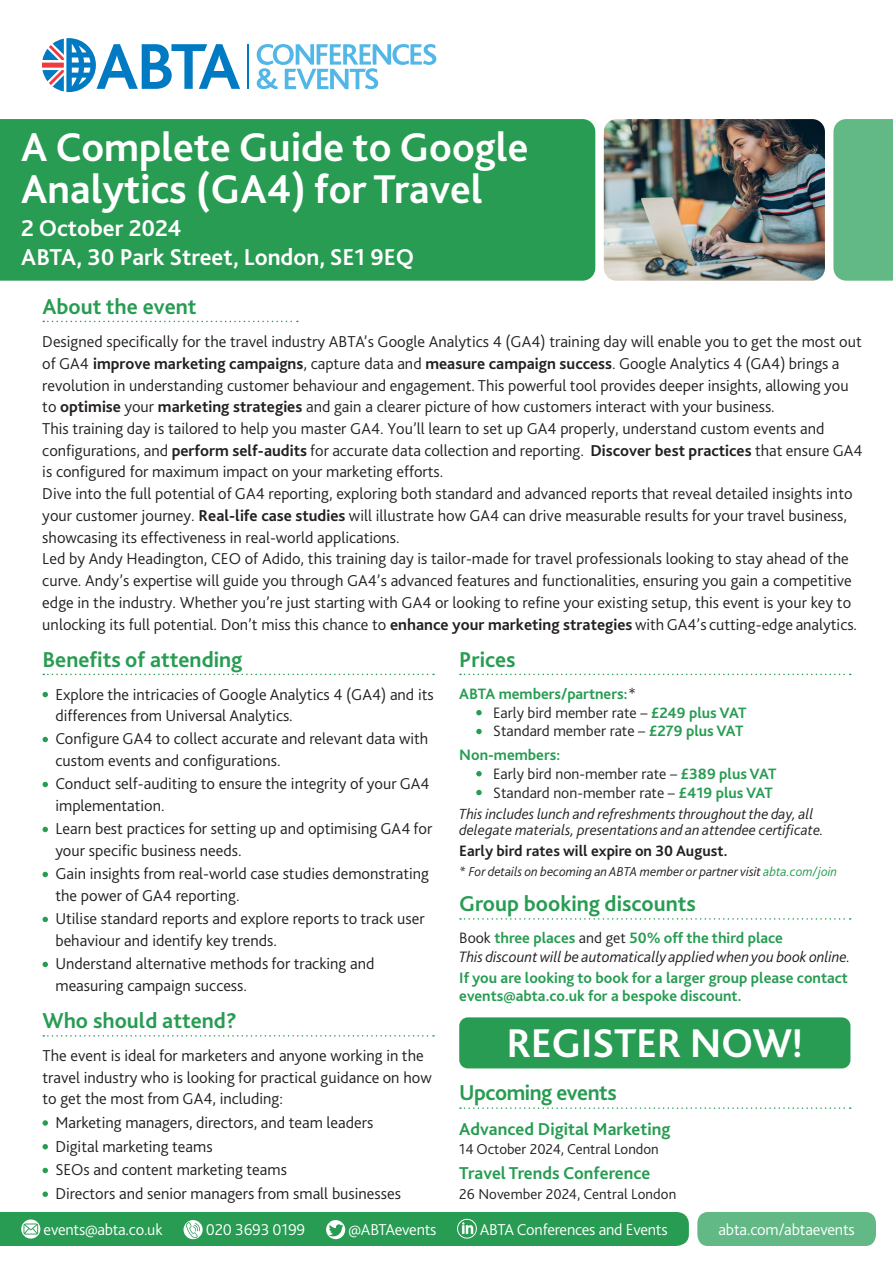
<style>
.page{position:relative;width:893px;height:1263px;background:#fff}
.page>*{position:absolute;margin:0;border:0;box-sizing:border-box;transform-origin:0 0}
.t1{font:700 42px/42px "Bliss 2";color:#fff}
.t2{font:700 24px/28.5px "Bliss 2";color:#fff}
.t3{font:700 22.5px "Bliss 2";color:#279c52}
.t4{font:700 22.5px "Bliss 2";letter-spacing:-.02em;color:#279c52}
.t5{font:700 18px "Bliss 2";color:#279c52}
.t6{font:300 16.5px/21.8px "Bliss 2";color:#242021}
.t7{font:300 16.5px/21.5px "Bliss 2";color:#231f20}
.t8{font:300 16.5px "Bliss 2";letter-spacing:-.015em;color:#fff}
.t9{font:700 15.75px/18.8px "Bliss 2";color:#279c52}
.t10{font:italic 300 15.75px/18.6px "Bliss 2";color:#231f20}
.t11{font:300 15.75px/18.8px "Bliss 2";color:#242021}
.t12{font:700 15.75px "Bliss 2";color:#242021}
.t13{font:italic 300 15.3px/16.5px "Bliss 2";color:#242021}
.t14{font:300 15px "Bliss 2";color:#231f20}
.t15{font:italic 300 13.5px "Bliss 2";color:#242021}
.s1{font-weight:700}
.s2{font-weight:300;color:#242021}
.s3{font-weight:700;color:#279c52}
.s4{color:#279c52}
.s5{font-style:normal}
.s6{font-weight:700;font-style:normal;color:#279c52}
</style>
<div class="page">
<svg style="left:43px;top:321px;width:255px;height:1px"></svg>
<svg style="left:43px;top:692px;width:5px;height:5px"></svg>
<svg style="left:43px;top:737px;width:5px;height:5px"></svg>
<svg style="left:43px;top:782px;width:5px;height:5px"></svg>
<svg style="left:43px;top:827px;width:5px;height:5px"></svg>
<svg style="left:43px;top:872px;width:5px;height:5px"></svg>
<svg style="left:43px;top:917px;width:5px;height:5px"></svg>
<svg style="left:43px;top:962px;width:5px;height:5px"></svg>
<svg style="left:43px;top:674px;width:391px;height:1px"></svg>
<svg style="left:43px;top:1035px;width:391px;height:1px"></svg>
<div style="left:697px;top:1212px;width:179px;height:34px;background:#62b985"></div>
<div style="left:0;top:1212px;width:689px;height:34px;background:#279c52"></div>
<img style="left:457px;top:1219px;width:20px;height:19px;border-radius:10px">
<div style="left:457px;top:1219px;width:20px;height:19px;border:1px solid #fff;border-radius:50%"></div>
<svg style="left:42px;top:38px;width:198px;height:54px"></svg>
<hr style="left:248px;top:44px;width:1px;height:45px;background:#007ac2">
<svg style="left:257px;top:44px;width:179px;height:45px"></svg>
<div style="left:833px;top:119px;width:60px;height:162px;background:#62b985"></div>
<div style="left:0;top:119px;width:595px;height:162px;background:#279c52"></div>
<img style="left:604px;top:119px;width:221px;height:162px">
<svg style="left:476px;top:710px;width:6px;height:5px"></svg>
<svg style="left:476px;top:729px;width:6px;height:5px"></svg>
<svg style="left:476px;top:771px;width:6px;height:5px"></svg>
<svg style="left:476px;top:790px;width:6px;height:5px"></svg>
<svg style="left:460px;top:674px;width:391px;height:1px"></svg>
<svg style="left:460px;top:918px;width:391px;height:2px"></svg>
<div style="left:459px;top:1017px;width:391px;height:51px;background:#279c52;border-radius:9px"></div>
<svg style="left:460px;top:1107px;width:391px;height:2px"></svg>
<svg style="left:43px;top:1120px;width:5px;height:6px"></svg>
<svg style="left:43px;top:1144px;width:5px;height:5px"></svg>
<svg style="left:43px;top:1168px;width:5px;height:5px"></svg>
<svg style="left:43px;top:1191px;width:5px;height:6px"></svg>
<h1 class="t1" style="left:21px;top:125px;width:509px">A Complete Guide to Google<br>Analytics (GA4) for Travel</h1>
<h2 class="t2" style="left:21px;top:213px;width:395px">2 October 2024<br>ABTA, 30 Park Street, London, SE1 9EQ</h2>
<h3 class="t3" style="left:43px;top:292px;width:156px">About the event</h3>
<p class="t6" style="left:42px;top:330px;width:822px">Designed specifically for the travel industry ABTA’s Google Analytics 4 (GA4) training day will enable you to get the most out of GA4 <span class="s1">improve marketing campaigns</span>, capture data and <span class="s1">measure campaign success</span>. Google Analytics 4 (GA4) brings a revolution in understanding customer behaviour and engagement. This powerful tool provides deeper insights, allowing you to <span class="s1">optimise</span> your <span class="s1">marketing strategies</span> and gain a clearer picture of how customers interact with your business.<br>This training day is tailored to help you master GA4. You’ll learn to set up GA4 properly, understand custom events and configurations, and <span class="s1">perform self-audits</span> for accurate data collection and reporting. <span class="s1">Discover best practices</span> that ensure GA4 is configured for maximum impact on your marketing efforts.<br>Dive into the full potential of GA4 reporting, exploring both standard and advanced reports that reveal detailed insights into your customer journey. <span class="s1">Real-life case studies</span> will illustrate how GA4 can drive measurable results for your travel business, showcasing its effectiveness in real-world applications.<br>Led by Andy Headington, CEO of Adido, this training day is tailor-made for travel professionals looking to stay ahead of the curve. Andy’s expertise will guide you through GA4’s advanced features and functionalities, ensuring you gain a competitive edge in the industry. Whether you’re just starting with GA4 or looking to refine your existing setup, this event is your key to unlocking its full potential. Don’t miss this chance to <span class="s1">enhance your marketing strategies</span> with GA4’s cutting-edge analytics.</p>
<h3 class="t3" style="left:43px;top:645px;width:202px">Benefits of attending</h3>
<p class="t7" style="left:55px;top:683px;width:380px">Explore the intricacies of Google Analytics 4 (GA4) and its differences from Universal Analytics.</p>
<p class="t7" style="left:55px;top:728px;width:374px">Configure GA4 to collect accurate and relevant data with custom events and configurations.</p>
<p class="t7" style="left:55px;top:773px;width:376px">Conduct self-auditing to ensure the integrity of your GA4 implementation.</p>
<p class="t7" style="left:55px;top:818px;width:378px">Learn best practices for setting up and optimising GA4 for your specific business needs.</p>
<p class="t7" style="left:55px;top:863px;width:375px">Gain insights from real-world case studies demonstrating the power of GA4 reporting.</p>
<p class="t7" style="left:55px;top:908px;width:371px">Utilise standard reports and explore reports to track user behaviour and identify key trends.</p>
<p class="t7" style="left:55px;top:953px;width:321px">Understand alternative methods for tracking and measuring campaign success.</p>
<h3 class="t3" style="left:43px;top:1007px;width:196px">Who should attend?</h3>
<p class="t7" style="left:43px;top:1044px;width:391px">The event is ideal for marketers and anyone working in the travel industry who is looking for practical guidance on how to get the most from GA4, including:</p>
<p class="t7" style="left:55px;top:1110px;width:347px;line-height:23.7px">Marketing managers, directors, and team leaders Digital marketing teams<br>SEOs and content marketing teams<br>Directors and senior managers from small businesses</p>
<h3 class="t3" style="left:459px;top:645px;width:58px">Prices</h3>
<p class="t9" style="left:493px;top:684px;width:255px;text-indent:-34px">ABTA members/partners:<span class="s2">*<br>Early bird member rate –</span> £249 plus VAT<br><span class="s2">Standard member rate –</span> £279 plus VAT</p>
<p class="t11" style="left:493px;top:745px;width:285px;text-indent:-34px"><span class="s3">Non-members:<br></span>Early bird non-member rate – <span class="s3">£389 plus VAT<br></span>Standard non-member rate – <span class="s3">£419 plus VAT</span></p>
<p class="t13" style="left:459px;top:805px;width:366px">This includes lunch and refreshments throughout the day, all delegate materials, presentations and an attendee certificate.</p>
<p class="t12" style="left:459px;top:841px;width:270px">Early bird rates will expire on 30 August.</p>
<p class="t15" style="left:459px;top:863px;width:379px">* For details on becoming an ABTA member or partner visit <span class="s4">abta.com/join</span></p>
<h3 class="t3" style="left:459px;top:890px;width:238px">Group booking discounts</h3>
<p class="t10" style="left:459px;top:928px;width:393px"><span class="s5">Book</span> <span class="s6">three places</span> <span class="s5">and get</span> <span class="s6">50% off the third place<br></span>This discount will be automatically applied when you book online.</p>
<p class="t9" style="left:459px;top:968px;width:390px">If you are looking to book for a larger group please contact events@abta.co.uk for a bespoke discount.</p>
<h1 class="t1" style="left:507px;top:1020px;width:298px">REGISTER NOW!</h1>
<h3 class="t4" style="left:459px;top:1079px;width:159px">Upcoming events</h3>
<p class="t5" style="left:459px;top:1117px;width:213px">Advanced Digital Marketing</p>
<p class="t14" style="left:459px;top:1140px;width:201px">14 October 2024, Central London</p>
<p class="t5" style="left:459px;top:1162px;width:193px">Travel Trends Conference</p>
<p class="t14" style="left:459px;top:1185px;width:218px">26 November 2024, Central London</p>
<p class="t8" style="left:44px;top:1219px;width:120px">events@abta.co.uk</p>
<p class="t8" style="left:206px;top:1219px;width:101px">020 3693 0199</p>
<p class="t8" style="left:348px;top:1219px;width:90px">@ABTAevents</p>
<p class="t8" style="left:480px;top:1219px;width:189px">ABTA Conferences and Events</p>
<p class="t8" style="left:718px;top:1219px;width:138px">abta.com/abtaevents</p>
</div>
